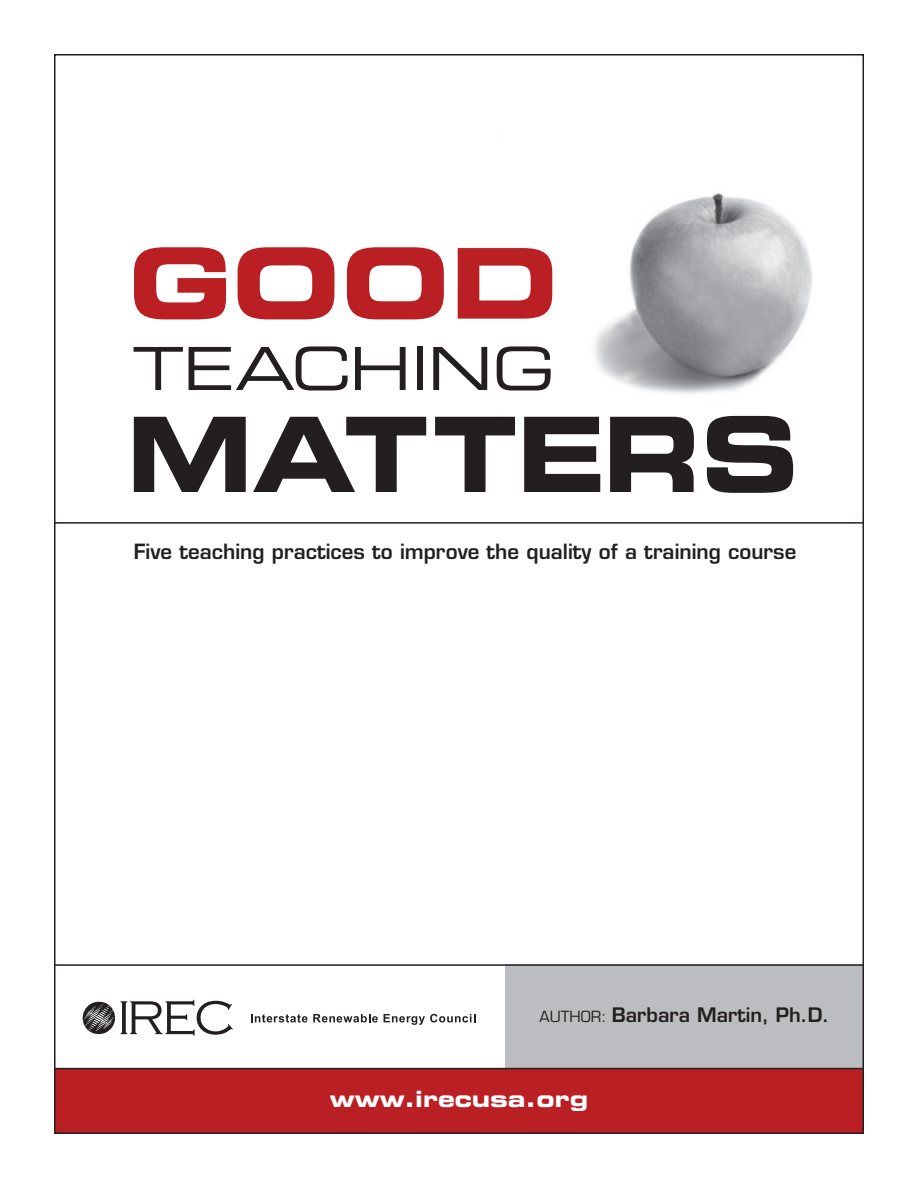
<style>
.page{position:relative;width:918px;height:1188px;background:#fff}
.page>*{position:absolute;margin:0;border:0;box-sizing:border-box;transform-origin:0 0}
.t1{font:103.95px "Eurostile Bold Extended Two";letter-spacing:.025em;color:#231f20;scale:.91 1}
.t2{font:97.5px "Eurostile Bold Extended Two";color:#ba1f24}
.t3{font:59.55px "Eurostile Extended Two";letter-spacing:-.01em;color:#231f20}
.t4{font:22.5px "Eurostile Bold Extended Two";color:#fff}
.t5{font:700 20.4px "Euromode";color:#231f20}
.t6{font:700 19.5px "Euromode";color:#231f20}
.s1{font-weight:400;font-size:15px}
</style>
<div class="page">
<img style="left:594px;top:193px;width:218px;height:201px">
<div style="left:506px;top:965px;width:358px;height:103px;background:#bcbdc0"></div>
<div style="left:54px;top:1068px;width:810px;height:64px;background:#ba1f24"></div>
<hr style="left:54px;top:964px;width:810px;height:2px;background:#231f20">
<hr style="left:54px;top:1068px;width:810px;height:1px;background:#231f20">
<hr style="left:54px;top:522px;width:810px;height:2px;background:#231f20">
<svg style="left:83px;top:1000px;width:150px;height:36px"></svg>
<svg style="left:251px;top:1014px;width:127px;height:9px"></svg>
<svg style="left:384px;top:1014px;width:91px;height:11px"></svg>
<h2 class="t2" style="left:128px;top:215px;width:431px">Good</h2>
<h3 class="t3" style="left:133px;top:328px;width:424px">TEACHING</h3>
<h1 class="t1" style="left:127px;top:381px;width:740px">matters</h1>
<p class="t5" style="left:134px;top:539px;width:664px">Five teaching practices to improve the quality of a training course</p>
<p class="t6" style="left:540px;top:1003px;width:291px"><span class="s1">AUTHOR:</span> Barbara Martin, Ph.D.</p>
<p class="t4" style="left:330px;top:1083px;width:260px">www.irecusa.org</p>
</div>
